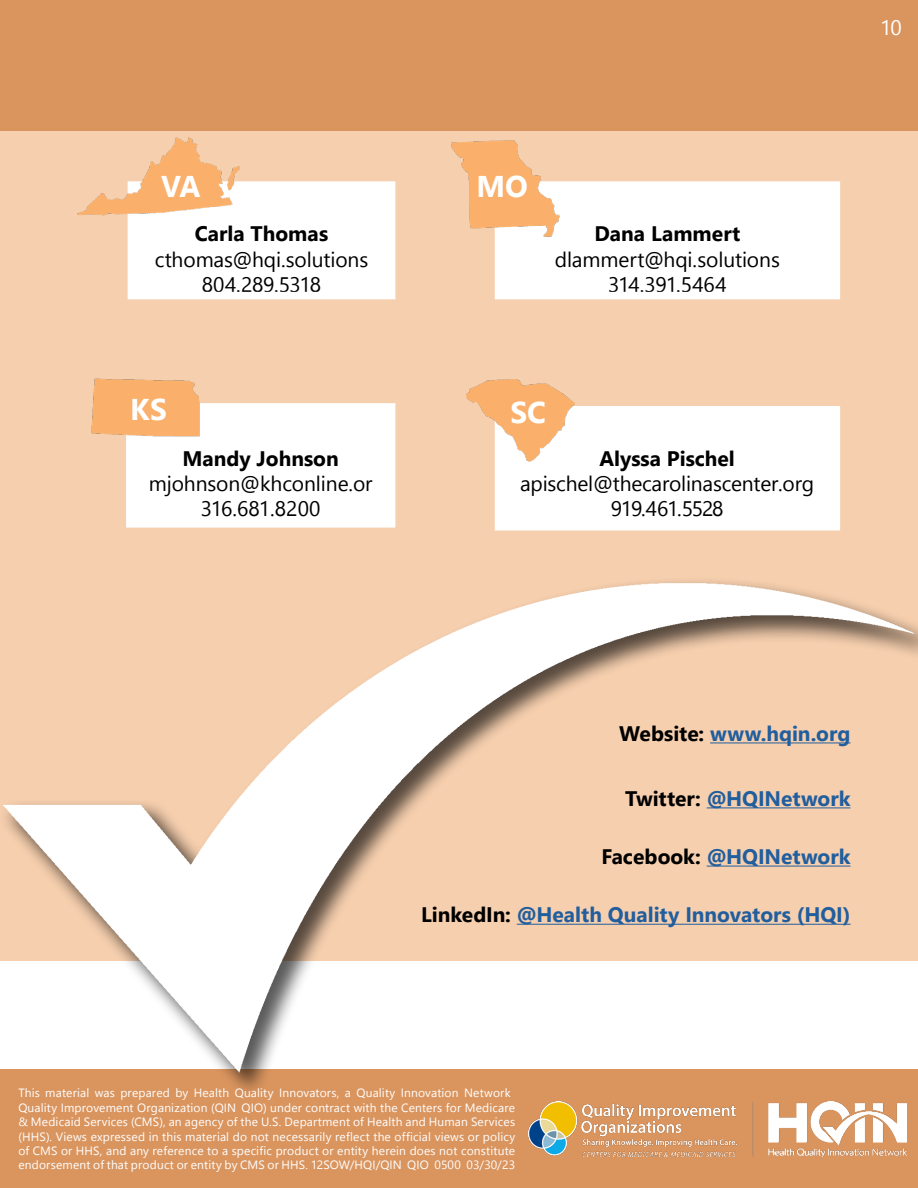
<style>
.page{position:relative;width:918px;height:1188px;background:#fff}
.page>*{position:absolute;margin:0;border:0;box-sizing:border-box;transform-origin:0 0}
.t1{font:700 30px "Nirmala UI";letter-spacing:-.005em;color:#fff}
.t2{font:21px/25.2px "Nirmala UI";letter-spacing:-.005em;color:#000;text-align:center}
.t3{font:700 21px "Nirmala UI";color:#215e9e}
.t4{font:21px "Nirmala UI";color:#fff}
.t5{font:12px/14.4px "Nirmala UI";letter-spacing:.015em;color:#fff}
.s1{font-weight:700}
.s2{color:#000}
</style>
<div class="page">
<div style="left:0;top:1070px;width:918px;height:118px;background:#da955f"></div>
<div style="left:0;top:0;width:918px;height:132px;background:#da955f"></div>
<div style="left:0;top:132px;width:918px;height:829px;background:#f6cfae"></div>
<img style="left:0;top:581px;width:918px;height:521px">
<hr style="left:710px;top:743px;width:140px;height:1px;background:#215e9e">
<hr style="left:707px;top:808px;width:143px;height:1px;background:#215e9e">
<hr style="left:707px;top:866px;width:143px;height:1px;background:#215e9e">
<hr style="left:517px;top:924px;width:334px;height:1px;background:#215e9e">
<div style="left:127px;top:181px;width:269px;height:119px;background:#fff"></div>
<div style="left:494px;top:181px;width:347px;height:119px;background:#fff"></div>
<div style="left:126px;top:403px;width:270px;height:125px;background:#fff"></div>
<div style="left:494px;top:406px;width:347px;height:125px;background:#fff"></div>
<img style="left:78px;top:137px;width:162px;height:105px">
<img style="left:92px;top:378px;width:108px;height:83px">
<img style="left:452px;top:140px;width:108px;height:103px">
<img style="left:467px;top:379px;width:108px;height:95px">
<img style="left:528px;top:1102px;width:378px;height:54px">
<p class="t1" style="left:161px;top:161px;width:41px">VA</p>
<p class="t1" style="left:477px;top:162px;width:53px">MO</p>
<p class="t2" style="left:155px;top:220px;width:215px"><span class="s1">Carla Thomas </span>cthomas@hqi.solutions<br>804.289.5318</p>
<p class="t2" style="left:555px;top:220px;width:226px"><span class="s1">Dana Lammert </span>dlammert@hqi.solutions<br>314.391.5464</p>
<p class="t1" style="left:130px;top:385px;width:38px">KS</p>
<p class="t1" style="left:510px;top:388px;width:37px">SC</p>
<p class="t2" style="left:149px;top:444px;width:225px"><span class="s1">Mandy Johnson </span>mjohnson@khconline.or<br>316.681.8200</p>
<p class="t2" style="left:520px;top:444px;width:295px"><span class="s1">Alyssa Pischel </span>apischel@thecarolinascenter.org<br>919.461.5528</p>
<h2 class="t4" style="left:880px;top:10px;width:23px">10</h2>
<p class="t3" style="left:619px;top:716px;width:233px"><span class="s2">Website:</span> www.hqin.org</p>
<p class="t3" style="left:625px;top:781px;width:227px"><span class="s2">Twitter:</span> @HQINetwork</p>
<p class="t3" style="left:601px;top:840px;width:251px"><span class="s2">Facebook:</span> @HQINetwork</p>
<p class="t3" style="left:421px;top:898px;width:431px"><span class="s2">LinkedIn:</span> @Health Quality Innovators (HQI)</p>
<p class="t5" style="left:18px;top:1085px;width:498px">This material was prepared by Health Quality Innovators, a Quality Innovation Network Quality Improvement Organization (QIN QIO) under contract with the Centers for Medicare &amp; Medicaid Services (CMS), an agency of the U.S. Department of Health and Human Services (HHS). Views expressed in this material do not necessarily reflect the official views or policy of CMS or HHS, and any reference to a specific product or entity herein does not constitute endorsement of that product or entity by CMS or HHS. 12SOW/HQI/QIN QIO 0500 03/30/23</p>
</div>
